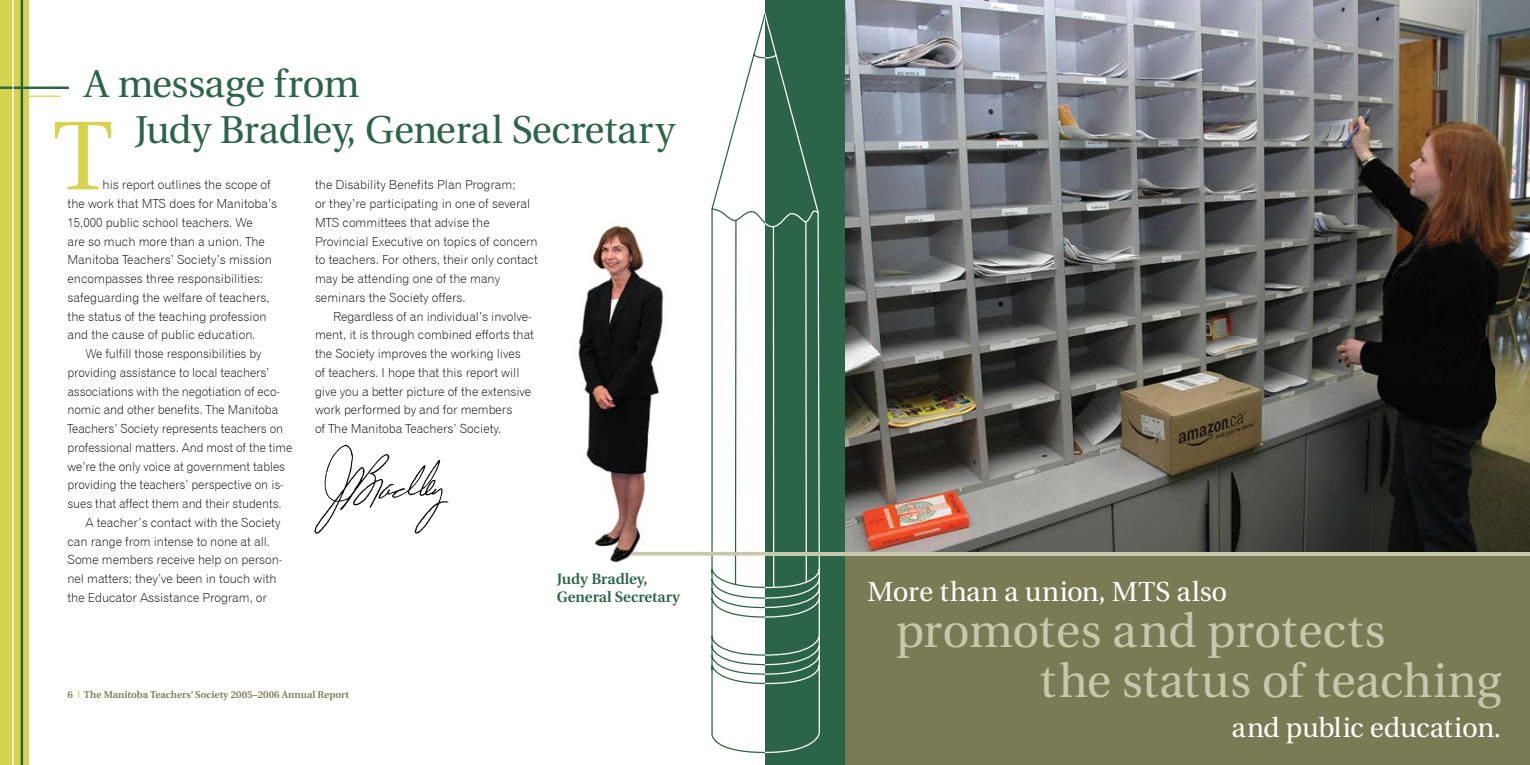
<style>
.page{position:relative;width:1530px;height:765px;background:#fff}
.page>*{position:absolute;margin:0;border:0;box-sizing:border-box;transform-origin:0 0}
.t1{font:47.5px/50px "Utopia";color:#c6c7ad}
.t2{font:38.75px/46.2px "Utopia";letter-spacing:-.01em;color:#2b6447}
.t3{font:27.5px "Utopia";letter-spacing:-.01em;color:#fff}
.t4{font:600 15px/18px "Utopia";color:#2b6447}
.t5{font:12.5px/18.8px "Gothic 720 BT Light B";letter-spacing:-.005em;color:#000}
.t6{font:600 10px "Utopia";color:#7a7b54}
</style>
<div class="page">
<div style="left:765px;top:0;width:90px;height:765px;background:#2b6447"></div>
<img style="left:845px;top:0;width:685px;height:552px">
<div style="left:845px;top:552px;width:685px;height:213px;background:#7a7b54"></div>
<hr style="left:765px;top:552px;width:765px;height:4px;background:#c6c7ad">
<img style="left:315px;top:444px;width:133px;height:90px">
<svg style="left:55px;top:122px;width:56px;height:67px"></svg>
<div style="left:0;top:0;width:29px;height:765px;background:#d5d34f"></div>
<hr style="left:0;top:96px;width:60px;height:1px;background:#d5d34f">
<hr style="left:0;top:87px;width:69px;height:2px;background:#2b6447">
<hr style="left:12px;top:0;width:2px;height:765px;background:#fff">
<hr style="left:21px;top:0;width:2px;height:765px;background:#2b6447">
<img style="left:578px;top:225px;width:51px;height:338px">
<svg style="left:629px;top:13px;width:191px;height:740px"></svg>
<h2 class="t2" style="left:135px;top:61px;width:542px;text-indent:-50px">A message from<br>Judy Bradley, General Secretary</h2>
<p class="t5" style="left:68px;top:176px;width:211px;text-indent:35px">his report outlines the scope of the work that MTS does for Manitoba’s 15,000 public school teachers. We<br>are so much more than a union. The Manitoba Teachers’ Society’s mission encompasses three responsibilities: safeguarding the welfare of teachers, the status of the teaching profession and the cause of public education.</p>
<p class="t5" style="left:86px;top:344px;width:177px">We fulfill those responsibilities by</p>
<p class="t5" style="left:68px;top:363px;width:203px">providing assistance to local teachers’</p>
<p class="t5" style="left:68px;top:382px;width:214px">associations with the negotiation of eco-</p>
<p class="t5" style="left:68px;top:401px;width:212px">nomic and other benefits. The Manitoba</p>
<p class="t5" style="left:68px;top:419px;width:217px">Teachers’ Society represents teachers on</p>
<p class="t5" style="left:68px;top:438px;width:226px">professional matters. And most of the time</p>
<p class="t5" style="left:68px;top:457px;width:219px">we’re the only voice at government tables</p>
<p class="t5" style="left:68px;top:476px;width:217px">providing the teachers’ perspective on is-</p>
<p class="t5" style="left:68px;top:494px;width:216px">sues that affect them and their students.</p>
<p class="t5" style="left:86px;top:513px;width:196px">A teacher’s contact with the Society</p>
<p class="t5" style="left:68px;top:532px;width:204px">can range from intense to none at all.</p>
<p class="t5" style="left:68px;top:551px;width:216px">Some members receive help on person-</p>
<p class="t5" style="left:68px;top:569px;width:211px">nel matters; they’ve been in touch with</p>
<p class="t5" style="left:68px;top:588px;width:201px">the Educator Assistance Program, or</p>
<p class="t5" style="left:315px;top:176px;width:224px">the Disability Benefits Plan Program;<br>or they’re participating in one of several MTS committees that advise the Provincial Executive on topics of concern to teachers. For others, their only contact may be attending one of the many seminars the Society offers.</p>
<p class="t5" style="left:315px;top:307px;width:221px;text-indent:18px">Regardless of an individual’s involve&shy;ment, it is through combined efforts that the Society improves the working lives<br>of teachers. I hope that this report will give you a better picture of the extensive work performed by and for members<br>of The Manitoba Teachers’ Society.</p>
<p class="t4" style="left:557px;top:570px;width:125px">Judy Bradley,<br>General Secretary</p>
<p class="t6" style="left:68px;top:688px;width:283px">6 The Manitoba Teachers’ Society 2005–2006 Annual Report</p>
<h3 class="t3" style="left:868px;top:576px;width:361px">More than a union, MTS also</h3>
<h1 class="t1" style="left:1040px;top:607px;width:463px;text-indent:-144px">promotes and protects<br>the status of teaching</h1>
<h3 class="t3" style="left:1231px;top:712px;width:271px">and public education.</h3>
</div>
